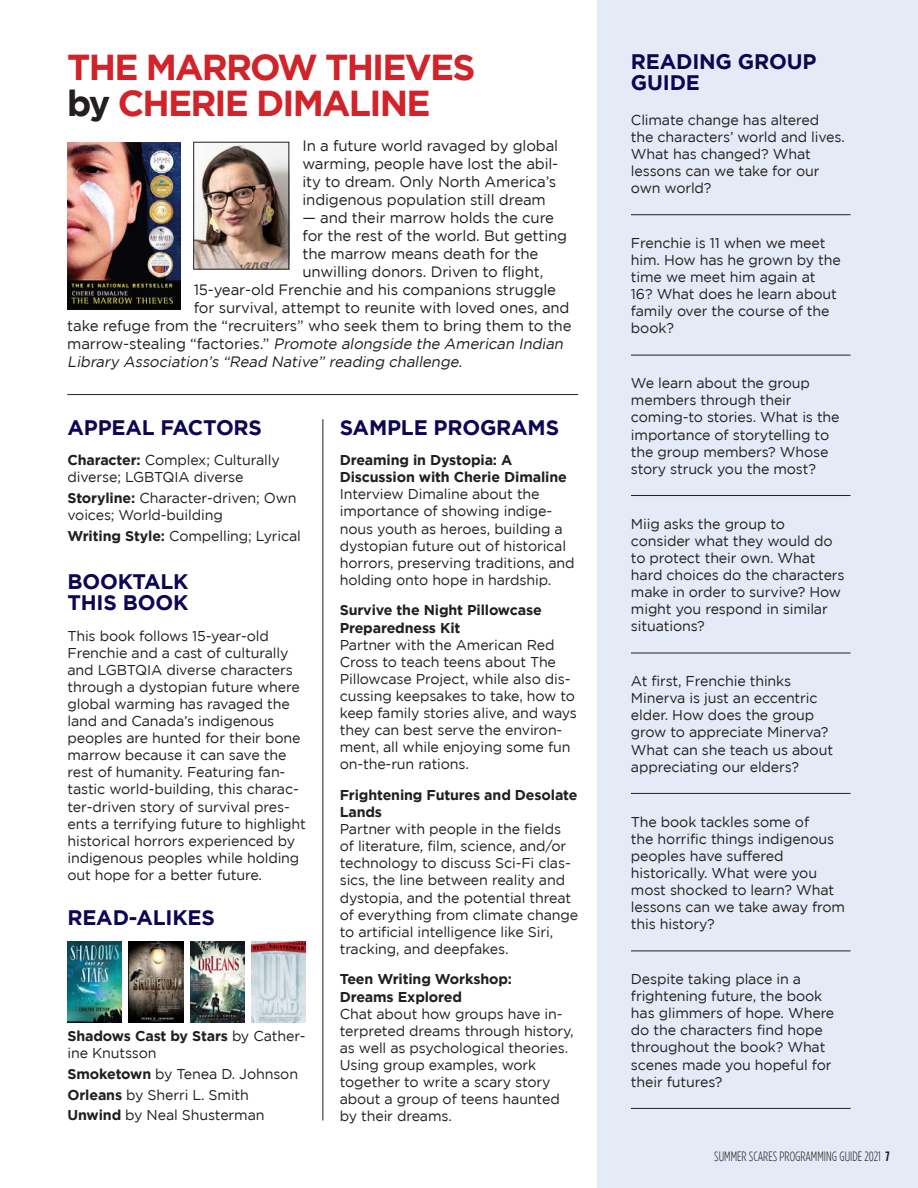
<style>
.page{position:relative;width:918px;height:1188px;background:#fff}
.page>*{position:absolute;margin:0;border:0;box-sizing:border-box;transform-origin:0 0}
.t1{font:700 36px/36px "Gotham";letter-spacing:-.05em;color:#d1232a}
.t2{font:700 21px/21px "Gotham";letter-spacing:-.01em;color:#0e0554}
.t3{font:15px/18px "Gotham";letter-spacing:-.01em;color:#231f20}
.t4{font:italic 15px "Gotham";color:#231f20}
.t5{font:14.25px/17.1px "Gotham";letter-spacing:-.01em;color:#231f20}
.t6{font:700 14.25px/17.1px "Gotham";letter-spacing:-.01em;color:#231f20}
.t7{font:300 13.5px "Gotham Condensed";color:#231f20}
.s1{color:#231f20}
.s2{font-style:normal}
.s3{font-weight:700}
</style>
<div class="page">
<div style="left:597px;top:0;width:321px;height:1188px;background:#e4ebf6"></div>
<hr style="left:323px;top:419px;width:1px;height:701px;background:#231f20">
<hr style="left:67px;top:394px;width:511px;height:1px;background:#231f20">
<img style="left:190px;top:941px;width:55px;height:81px">
<img style="left:68px;top:941px;width:54px;height:81px">
<img style="left:129px;top:941px;width:54px;height:81px">
<img style="left:252px;top:941px;width:54px;height:81px">
<hr style="left:631px;top:214px;width:219px;height:1px;background:#231f20">
<hr style="left:631px;top:355px;width:219px;height:1px;background:#231f20">
<hr style="left:631px;top:495px;width:219px;height:1px;background:#231f20">
<hr style="left:631px;top:653px;width:219px;height:1px;background:#231f20">
<hr style="left:631px;top:793px;width:219px;height:1px;background:#231f20">
<hr style="left:631px;top:951px;width:219px;height:1px;background:#231f20">
<hr style="left:631px;top:1108px;width:219px;height:1px;background:#231f20">
<img style="left:68px;top:142px;width:112px;height:167px">
<img style="left:196px;top:144px;width:91px;height:123px">
<p class="t1" style="left:67px;top:49px;width:410px">THE MARROW THIEVES <span class="s1">by</span> CHERIE DIMALINE</p>
<p class="t3" style="left:303px;top:137px;width:257px">In a future world ravaged by global warming, people have lost the abil&shy;ity to dream. Only North America’s indigenous population still dream</p>
<p class="t3" style="left:303px;top:209px;width:253px">— and their marrow holds the cure</p>
<p class="t3" style="left:303px;top:227px;width:266px">for the rest of the world. But getting</p>
<p class="t3" style="left:303px;top:245px;width:237px">the marrow means death for the</p>
<p class="t3" style="left:303px;top:263px;width:242px">unwilling donors. Driven to flight,</p>
<p class="t3" style="left:194px;top:281px;width:364px">15-year-old Frenchie and his companions struggle</p>
<p class="t3" style="left:194px;top:299px;width:377px">for survival, attempt to reunite with loved ones, and</p>
<p class="t3" style="left:67px;top:317px;width:506px">take refuge from the “recruiters” who seek them to bring them to the</p>
<p class="t4" style="left:67px;top:336px;width:500px"><span class="s2">m a r row- stea l i n g “fa cto r i es .”</span> Promote alongside the American Indian</p>
<p class="t4" style="left:67px;top:354px;width:399px">Library Association’s “Read Native” reading challenge.</p>
<p class="t2" style="left:68px;top:416px;width:196px">APPEAL FACTORS</p>
<p class="t5" style="left:68px;top:451px;width:214px"><span class="s3">Character:</span> Complex; Culturally diverse; LGBTQIA diverse</p>
<p class="t5" style="left:68px;top:489px;width:231px"><span class="s3">Storyline:</span> Character-driven; Own voices; World-building</p>
<p class="t5" style="left:68px;top:527px;width:235px"><span class="s3">Writing Style:</span> Compelling; Lyrical</p>
<p class="t2" style="left:68px;top:570px;width:123px">BOOKTALK<br>THIS BOOK</p>
<p class="t5" style="left:68px;top:627px;width:240px">This book follows 15-year-old<br>Frenchie and a cast of culturally and LGBTQIA diverse characters through a dystopian future where global warming has ravaged the land and Canada’s indigenous peoples are hunted for their bone marrow because it can save the rest of humanity. Featuring fan&shy;tastic world-building, this charac&shy;ter-driven story of survival pres&shy;ents a terrifying future to highlight historical horrors experienced by indigenous peoples while holding out hope for a better future.</p>
<p class="t2" style="left:68px;top:906px;width:149px">READ-ALIKES</p>
<p class="t5" style="left:67px;top:1028px;width:240px"><span class="s3">Shadows Cast by Stars</span> by Cather&shy;ine Knutsson</p>
<p class="t5" style="left:67px;top:1065px;width:232px"><span class="s3">Smoketown</span> by Tenea D. Johnson</p>
<p class="t5" style="left:67px;top:1086px;width:183px"><span class="s3">Orleans</span> by Sherri L. Smith</p>
<p class="t5" style="left:67px;top:1106px;width:199px"><span class="s3">Unwind</span> by Neal Shusterman</p>
<p class="t2" style="left:340px;top:416px;width:221px">SAMPLE PROGRAMS</p>
<p class="t6" style="left:340px;top:451px;width:229px">Dreaming in Dystopia: A<br>Discussion with Cherie Dimaline</p>
<p class="t5" style="left:340px;top:486px;width:236px">Interview Dimaline about the importance of showing indige&shy;nous youth as heroes, building a dystopian future out of historical horrors, preserving traditions, and holding onto hope in hardship.</p>
<p class="t6" style="left:340px;top:601px;width:204px">Survive the Night Pillowcase<br>Preparedness Kit</p>
<p class="t5" style="left:340px;top:636px;width:239px">Partner with the American Red<br>Cross to teach teens about The<br>Pillowcase Project, while also dis&shy;cussing keepsakes to take, how to keep family stories alive, and ways they can best serve the environ&shy;ment, all while enjoying some fun on-the-run rations.</p>
<p class="t6" style="left:340px;top:786px;width:239px">Frightening Futures and Desolate<br>Lands</p>
<p class="t5" style="left:340px;top:820px;width:240px">Partner with people in the fields of literature, film, science, and/or technology to discuss Sci-Fi clas&shy;sics, the line between reality and dystopia, and the potential threat of everything from climate change to artificial intelligence like Siri, tracking, and deepfakes.</p>
<p class="t6" style="left:340px;top:970px;width:174px">Teen Writing Workshop:<br>Dreams Explored</p>
<p class="t5" style="left:340px;top:1005px;width:235px">Chat about how groups have in&shy;terpreted dreams through history, as well as psychological theories.<br>Using group examples, work together to write a scary story about a group of teens haunted by their dreams.</p>
<p class="t2" style="left:631px;top:51px;width:187px">READING GROUP<br>GUIDE</p>
<p class="t5" style="left:631px;top:111px;width:216px">Climate change has altered the characters’ world and lives.<br>What has changed? What lessons can we take for our own world?</p>
<p class="t5" style="left:631px;top:234px;width:211px">Frenchie is 11 when we meet him. How has he grown by the time we meet him again at<br>16? What does he learn about family over the course of the book?</p>
<p class="t5" style="left:631px;top:374px;width:210px">We learn about the group members through their coming-to stories. What is the importance of storytelling to the group members? Whose story struck you the most?</p>
<p class="t5" style="left:631px;top:515px;width:215px">Miig asks the group to consider what they would do to protect their own. What hard choices do the characters make in order to survive? How might you respond in similar situations?</p>
<p class="t5" style="left:631px;top:672px;width:204px">At first, Frenchie thinks<br>Minerva is just an eccentric elder. How does the group grow to appreciate Minerva?<br>What can she teach us about appreciating our elders?</p>
<p class="t5" style="left:631px;top:813px;width:216px">The book tackles some of<br>the horrific things indigenous peoples have suffered historically. What were you most shocked to learn? What lessons can we take away from this history?</p>
<p class="t5" style="left:631px;top:970px;width:205px">Despite taking place in a frightening future, the book has glimmers of hope. Where do the characters find hope throughout the book? What scenes made you hopeful for their futures?</p>
<p class="t7" style="left:714px;top:1149px;width:177px">SUMMER SCARES PROGRAMMING GUIDE 2021 <span class="s3">7</span></p>
</div>
